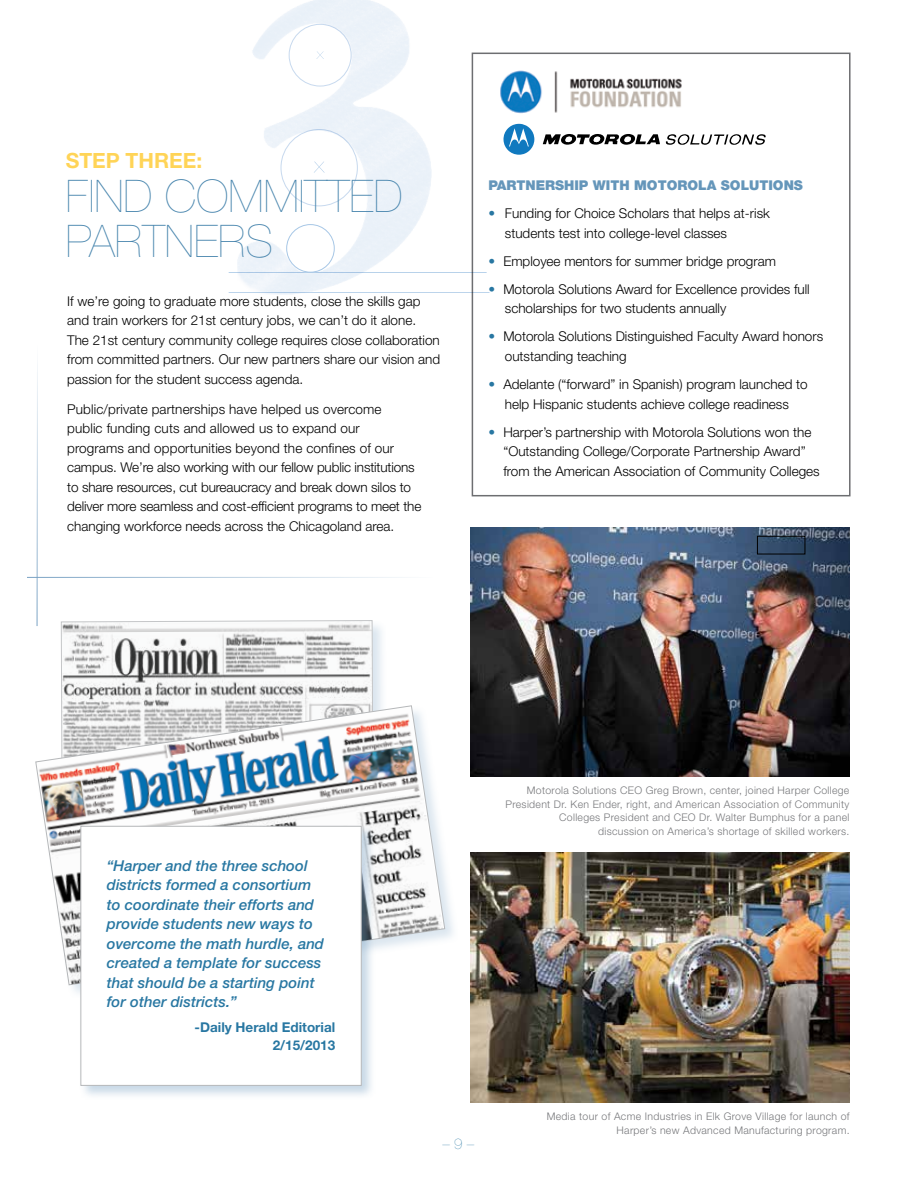
<style>
.page{position:relative;width:918px;height:1188px;background:#fff}
.page>*{position:absolute;margin:0;border:0;box-sizing:border-box;transform-origin:0 0}
.t1{font:200 45px/45px "Helvetica Neue LT Std";color:#4986ae}
.t2{font:700 21px "Helvetica Neue LT Std";color:#ffd457}
.t3{font:italic 500 15px/19.5px "Helvetica Neue LT Std";color:#2877a2}
.t4{font:200 15px "Helvetica Neue LT Std";color:#2877a2}
.t5{font:300 13.5px/19.5px "Helvetica Neue LT Std";color:#000}
.t6{font:900 13.5px "Helvetica Neue LT Std";color:#6596ba}
.t7{font:700 13.5px/18px "Helvetica Neue LT Std";color:#2877a2;text-align:right}
.t8{font:300 10.5px/13.5px "Helvetica Neue LT Std";letter-spacing:.03em;color:#77787b;text-align:right}
.s1{color:#2877a2}
</style>
<div class="page">
<svg style="left:37px;top:365px;width:1px;height:261px"></svg>
<div style="left:472px;top:53px;width:379px;height:443px;background:#fff;border:2px solid #6d6e71"></div>
<img style="left:228px;top:0;width:262px;height:360px">
<div style="left:289px;top:24px;width:62px;height:62px;border:1px solid #c8daef;border-radius:50%"></div>
<hr style="left:229px;top:292px;width:261px;height:1px;background:#a7c7e6">
<hr style="left:229px;top:272px;width:258px;height:1px;background:#a7c7e6">
<div style="left:286px;top:224px;width:48px;height:48px;border:1px solid #a7c7e6;border-radius:50%"></div>
<svg style="left:316px;top:51px;width:8px;height:8px"></svg>
<svg style="left:61px;top:620px;width:313px;height:85px"></svg>
<img style="left:470px;top:528px;width:379px;height:248px">
<svg style="left:35px;top:705px;width:410px;height:234px"></svg>
<img style="left:49px;top:792px;width:394px;height:193px">
<img style="left:36px;top:706px;width:387px;height:142px">
<div style="left:79px;top:825px;width:297px;height:276px;background:#78a1c3;opacity:.41"></div>
<div style="left:81px;top:826px;width:280px;height:260px;background:#fff;border:1px solid #b6b8ba"></div>
<hr style="left:27px;top:577px;width:406px;height:1px;background:#78a1c3">
<img style="left:470px;top:853px;width:379px;height:250px">
<div style="left:757px;top:536px;width:48px;height:18px;border:1px solid #000"></div>
<svg style="left:543px;top:134px;width:117px;height:11px"></svg>
<svg style="left:503px;top:124px;width:31px;height:31px"></svg>
<svg style="left:666px;top:134px;width:100px;height:11px"></svg>
<img style="left:500px;top:70px;width:182px;height:44px">
<h2 class="t2" style="left:66px;top:148px;width:138px">STEP THREE:</h2>
<h1 class="t1" style="left:66px;top:173px;width:339px">FIND COMMITTED<br>PARTNERS</h1>
<p class="t6" style="left:488px;top:177px;width:316px">PARTNERSHIP WITH MOTOROLA SOLUTIONS</p>
<p class="t5" style="left:505px;top:203px;width:267px;text-indent:-16px"><span class="s1">•</span> Funding for Choice Scholars that helps at-risk students test into college-level classes</p>
<p class="t5" style="left:488px;top:251px;width:289px"><span class="s1">•</span> Employee mentors for summer bridge program</p>
<p class="t5" style="left:505px;top:279px;width:306px;text-indent:-16px"><span class="s1">•</span> Motorola Solutions Award for Excellence provides full scholarships for two students annually</p>
<p class="t5" style="left:505px;top:327px;width:320px;text-indent:-16px"><span class="s1">•</span> Motorola Solutions Distinguished Faculty Award honors outstanding teaching</p>
<p class="t5" style="left:488px;top:374px;width:321px;text-align:center"><span class="s1">•</span> Adelante (“forward” in Spanish) program launched to help Hispanic students achieve college readiness</p>
<p class="t5" style="left:503px;top:422px;width:318px;text-indent:-15px"><span class="s1">•</span> Harper’s partnership with Motorola Solutions won the “Outstanding College/Corporate Partnership Award” from the American Association of Community Colleges</p>
<p class="t5" style="left:67px;top:291px;width:375px">If we’re going to graduate more students, close the skills gap and train workers for 21st century jobs, we can’t do it alone.<br>The 21st century community college requires close collaboration from committed partners. Our new partners share our vision and passion for the student success agenda.</p>
<p class="t5" style="left:67px;top:399px;width:356px">Public/private partnerships have helped us overcome<br>public funding cuts and allowed us to expand our<br>programs and opportunities beyond the confines of our campus. We’re also working with our fellow public institutions to share resources, cut bureaucracy and break down silos to deliver more seamless and cost-efficient programs to meet the changing workforce needs across the Chicagoland area.</p>
<p class="t3" style="left:107px;top:856px;width:219px">“Harper and the three school districts formed a consortium to coordinate their efforts and provide students new ways to overcome the math hurdle, and created a template for success that should be a starting point for other districts.”</p>
<p class="t7" style="left:195px;top:1018px;width:142px">-Daily Herald Editorial<br>2/15/2013</p>
<p class="t8" style="left:506px;top:783px;width:345px">Motorola Solutions CEO Greg Brown, center, joined Harper College President Dr. Ken Ender, right, and American Association of Community Colleges President and CEO Dr. Walter Bumphus for a panel<br>discussion on America’s shortage of skilled workers.</p>
<p class="t4" style="left:443px;top:1135px;width:33px">– 9 –</p>
<p class="t8" style="left:547px;top:1110px;width:304px">Media tour of Acme Industries in Elk Grove Village for launch of<br>Harper’s new Advanced Manufacturing program.</p>
</div>
